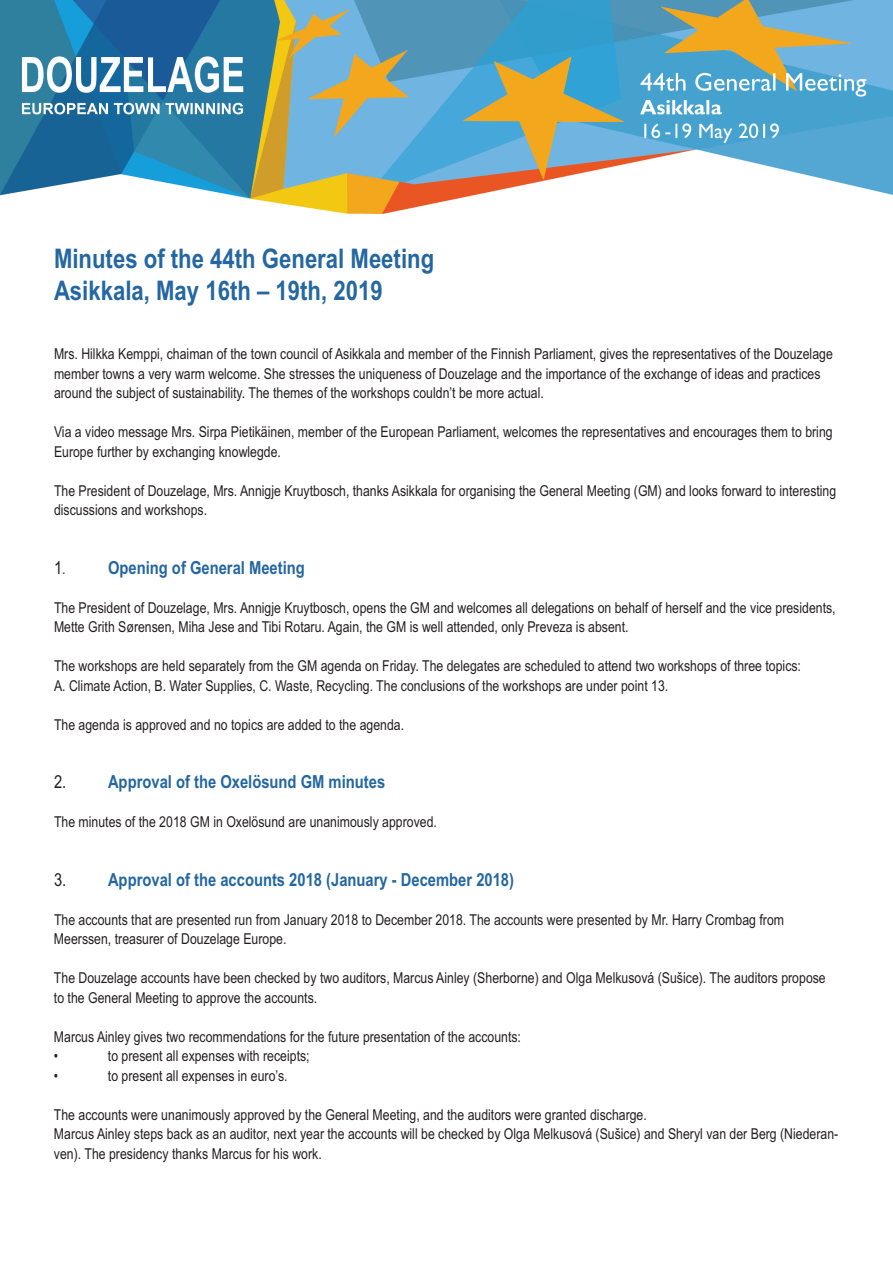
<style>
.page{position:relative;width:893px;height:1263px;background:#fff}
.page>*{position:absolute;margin:0;border:0;box-sizing:border-box;transform-origin:0 0}
.t1{font:700 27px/32.4px "Arial Narrow";color:#2467a1}
.t2{font:700 18px "Arial Narrow";color:#2467a1}
.t3{font:15px/19.5px "Arial Narrow";color:#231f20}
.s1{font-weight:400;color:#231f20}
.s2{font-weight:400;font-size:15px;color:#231f20}
</style>
<div class="page">
<img style="left:0;top:0;width:893px;height:214px">
<h1 class="t1" style="left:54px;top:243px;width:382px">Minutes of the 44th General Meeting<br>Asikkala, May 16th – 19th, 2019</h1>
<p class="t3" style="left:54px;top:344px;width:780px">Mrs. Hilkka Kemppi, chaiman of the town council of Asikkala and member of the Finnish Parliament, gives the representatives of the Douzelage member towns a very warm welcome. She stresses the uniqueness of Douzelage and the importance of the exchange of ideas and practices around the subject of sustainability. The themes of the workshops couldn’t be more actual.</p>
<p class="t3" style="left:54px;top:422px;width:780px">Via a video message Mrs. Sirpa Pietikäinen, member of the European Parliament, welcomes the representatives and encourages them to bring<br>Europe further by exchanging knowlegde.</p>
<p class="t3" style="left:54px;top:481px;width:784px">The President of Douzelage, Mrs. Annigje Kruytbosch, thanks Asikkala for organising the General Meeting (GM) and looks forward to interesting discussions and workshops.</p>
<p class="t2" style="left:54px;top:557px;width:252px"><span class="s1">1</span><span class="s2">.</span> Opening of General Meeting</p>
<p class="t3" style="left:54px;top:598px;width:783px">The President of Douzelage, Mrs. Annigje Kruytbosch, opens the GM and welcomes all delegations on behalf of herself and the vice presidents,<br>Mette Grith Sørensen, Miha Jese and Tibi Rotaru. Again, the GM is well attended, only Preveza is absent.</p>
<p class="t3" style="left:54px;top:656px;width:748px">The workshops are held separately from the GM agenda on Friday. The delegates are scheduled to attend two workshops of three topics:<br>A. Climate Action, B. Water Supplies, C. Waste, Recycling. The conclusions of the workshops are under point 13.</p>
<p class="t3" style="left:54px;top:715px;width:352px">The agenda is approved and no topics are added to the agenda.</p>
<p class="t2" style="left:54px;top:771px;width:333px"><span class="s1">2.</span> Approval of the Oxelösund GM minutes</p>
<p class="t3" style="left:54px;top:812px;width:384px">The minutes of the 2018 GM in Oxelösund are unanimously approved.</p>
<p class="t2" style="left:54px;top:869px;width:462px"><span class="s1">3.</span> Approval of the accounts 2018 (January - December 2018)</p>
<p class="t3" style="left:54px;top:910px;width:732px">The accounts that are presented run from January 2018 to December 2018. The accounts were presented by Mr. Harry Crombag from<br>Meerssen, treasurer of Douzelage Europe.</p>
<p class="t3" style="left:54px;top:968px;width:773px">The Douzelage accounts have been checked by two auditors, Marcus Ainley (Sherborne) and Olga Melkusová (Sušice). The auditors propose to the General Meeting to approve the accounts.</p>
<p class="t3" style="left:54px;top:1027px;width:469px">Marcus Ainley gives two recommendations for the future presentation of the accounts: •</p>
<p class="t3" style="left:108px;top:1046px;width:203px">to present all expenses with receipts;</p>
<p class="t3" style="left:54px;top:1066px;width:6px">•</p>
<p class="t3" style="left:108px;top:1066px;width:181px">to present all expenses in euro’s.</p>
<p class="t3" style="left:54px;top:1105px;width:786px">The accounts were unanimously approved by the General Meeting, and the auditors were granted discharge.<br>Marcus Ainley steps back as an auditor, next year the accounts will be checked by Olga Melkusová (Sušice) and Sheryl van der Berg (Niederan&shy;ven). The presidency thanks Marcus for his work.</p>
</div>
